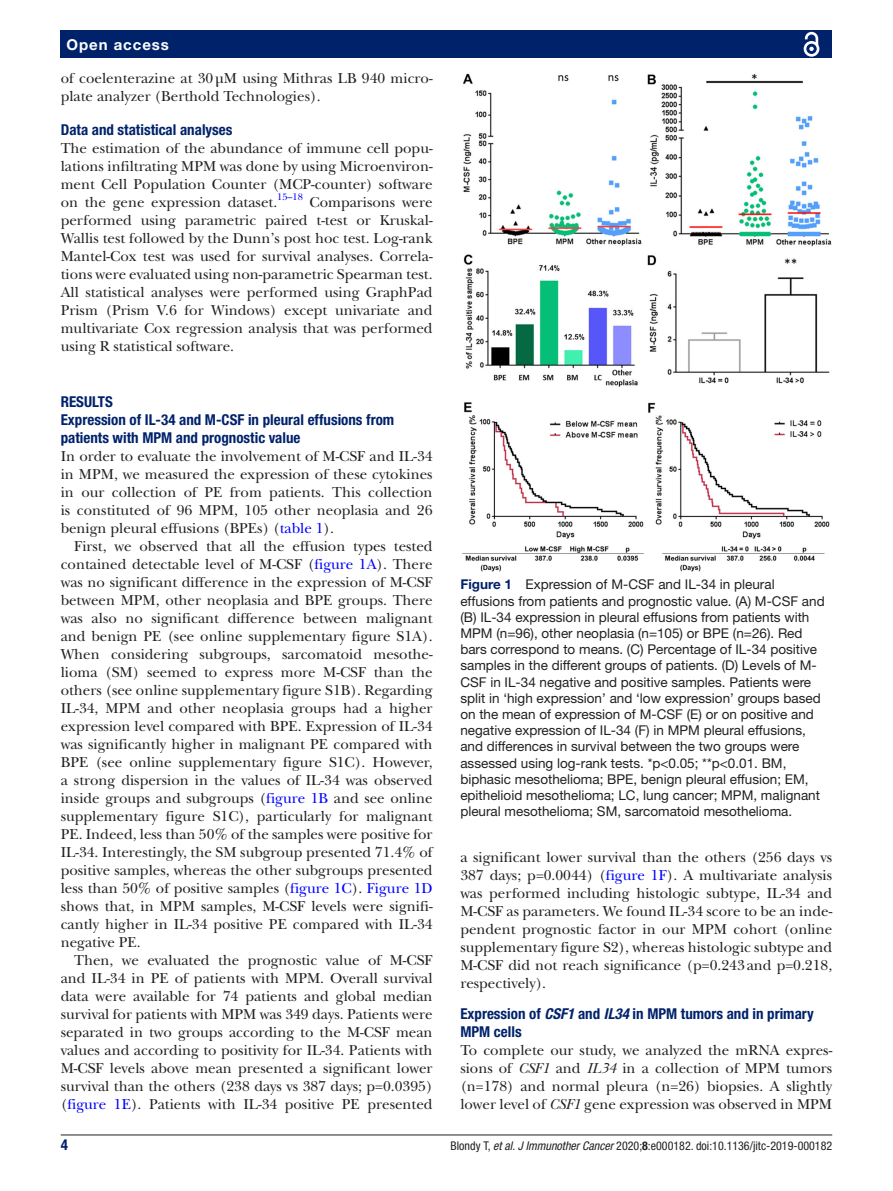
<style>
.page{position:relative;width:893px;height:1191px;background:#fff}
.page>*{position:absolute;margin:0;border:0;box-sizing:border-box;transform-origin:0 0}
.t1{font:15px/18px "New Baskerville";color:#231f20;text-align:justify}
.t2{font:700 condensed 15px/18px "Helvetica Neue LT Std";color:#00226b}
.t3{font:700 15px "Helvetica Neue LT Std";letter-spacing:.065em;color:#fff}
.t4{font:13.5px/16.2px "Helvetica Neue LT Std";color:#231f20}
.t5{font:condensed 12px "Helvetica Neue LT Std";color:#231f20}
.t6{font:9.9px "New Baskerville";color:#00f}
.s1{color:#00f}
.s2{font-weight:700;color:#00226b}
.s3{font-style:italic}
.s4{font-weight:700}
</style>
<div class="page">
<hr style="left:61px;top:1134px;width:771px;height:1px;background:#231f20">
<div style="left:61px;top:31px;width:771px;height:27px;background:#00226b"></div>
<svg style="left:803px;top:31px;width:17px;height:26px"></svg>
<img style="left:462px;top:73px;width:370px;height:498px">
<p class="t3" style="left:66px;top:35px;width:104px">Open access</p>
<p class="t1" style="left:61px;top:69px;width:373px">of coelenterazine at 30µM using Mithras LB 940 micro&shy;plate analyzer (Berthold Technologies).</p>
<p class="t2" style="left:61px;top:120px;width:173px">Data and statistical analyses</p>
<p class="t1" style="left:61px;top:139px;width:373px">The estimation of the abundance of immune cell popu&shy;lations infiltrating MPM was done by using Microenviron&shy;ment Cell Population Counter (MCP-counter) software on the gene expression dataset.</p>
<p class="t6" style="left:277px;top:191px;width:27px">15–18</p>
<p class="t1" style="left:61px;top:193px;width:373px;text-indent:249px">Comparisons were performed using parametric paired t-test or Kruskal-Wallis test followed by the Dunn’s post hoc test. Log-rank Mantel-Cox test was used for survival analyses. Correla&shy;tions were evaluated using non-parametric Spearman test.<br>All statistical analyses were performed using GraphPad Prism (Prism V.6 for Windows) except univariate and multivariate Cox regression analysis that was performed using R statistical software.</p>
<p class="t2" style="left:61px;top:392px;width:335px">Results<br>Expression of IL-34 and M-CSF in pleural effusions from patients with MPM and prognostic value</p>
<p class="t1" style="left:61px;top:447px;width:373px">In order to evaluate the involvement of M-CSF and IL-34 in MPM, we measured the expression of these cytokines in our collection of PE from patients. This collection is constituted of 96 MPM, 105 other neoplasia and 26 benign pleural effusions (BPEs) (<span class="s1">table 1</span>).</p>
<p class="t1" style="left:61px;top:537px;width:373px;text-indent:14px">First, we observed that all the effusion types tested contained detectable level of M-CSF (<span class="s1">figure 1A</span>). There was no significant difference in the expression of M-CSF between MPM, other neoplasia and BPE groups. There was also no significant difference between malignant and benign PE (see online supplementary figure S1A).<br>When considering subgroups, sarcomatoid mesothe&shy;lioma (SM) seemed to express more M-CSF than the others (see online supplementary figure S1B). Regarding IL-34, MPM and other neoplasia groups had a higher expression level compared with BPE. Expression of IL-34 was significantly higher in malignant PE compared with BPE (see online supplementary figure S1C). However, a strong dispersion in the values of IL-34 was observed inside groups and subgroups (<span class="s1">figure 1B</span> and see online supplementary figure S1C), particularly for malignant PE. Indeed, less than 50% of the samples were positive for IL-34. Interestingly, the SM subgroup presented 71.4% of positive samples, whereas the other subgroups presented less than 50% of positive samples (<span class="s1">figure 1C</span>). <span class="s1">Figure 1D </span>shows that, in MPM samples, M-CSF levels were signifi&shy;cantly higher in IL-34 positive PE compared with IL-34 negative PE.</p>
<p class="t1" style="left:61px;top:951px;width:373px;text-indent:14px">Then, we evaluated the prognostic value of M-CSF and IL-34 in PE of patients with MPM. Overall survival data were available for 74 patients and global median survival for patients with MPM was 349 days. Patients were separated in two groups according to the M-CSF mean values and according to positivity for IL-34. Patients with M-CSF levels above mean presented a significant lower survival than the others (238 days vs 387 days; p=0.0395) (<span class="s1">figure 1E</span>). Patients with IL-34 positive PE presented</p>
<p class="t4" style="left:460px;top:576px;width:366px"><span class="s2">Figure 1</span> Expression of M-CSF and IL-34 in pleural effusions from patients and prognostic value. (A) M-CSF and (B) IL-34 expression in pleural effusions from patients with MPM (n=96), other neoplasia (n=105) or BPE (n=26). Red bars correspond to means. (C) Percentage of IL-34 positive samples in the different groups of patients. (D) Levels of M-CSF in IL-34 negative and positive samples. Patients were split in ‘high expression’ and ‘low expression’ groups based on the mean of expression of M-CSF (E) or on positive and negative expression of IL-34 (F) in MPM pleural effusions, and differences in survival between the two groups were assessed using log-rank tests. *p&lt;0.05; **p&lt;0.01. BM, biphasic mesothelioma; BPE, benign pleural effusion; EM, epithelioid mesothelioma; LC, lung cancer; MPM, malignant pleural mesothelioma; SM, sarcomatoid mesothelioma.</p>
<p class="t1" style="left:460px;top:848px;width:373px">a significant lower survival than the others (256 days vs 387 days; p=0.0044) (<span class="s1">figure 1F</span>). A multivariate analysis was performed including histologic subtype, IL-34 and M-CSF as parameters. We found IL-34 score to be an inde&shy;pendent prognostic factor in our MPM cohort (online supplementary figure S2), whereas histologic subtype and M-CSF did not reach significance (p=0.243and p=0.218, respectively).</p>
<p class="t2" style="left:460px;top:1004px;width:355px">Expression of <span class="s3">CSF1</span> and <span class="s3">IL34</span> in MPM tumors and in primary<br>MPM cells</p>
<p class="t1" style="left:460px;top:1041px;width:373px">To complete our study, we analyzed the mRNA expres&shy;sions of <span class="s3">CSF1</span> and <span class="s3">IL34</span> in a collection of MPM tumors (n=178) and normal pleura (n=26) biopsies. A slightly lower level of <span class="s3">CSF1</span> gene expression was observed in MPM</p>
<p class="t2" style="left:61px;top:1135px;width:9px">4</p>
<p class="t5" style="left:450px;top:1138px;width:383px">Blondy T, <span class="s3">et al</span>. <span class="s3">J Immunother Cancer</span> 2020;<span class="s4">8</span>:e000182. doi:10.1136/jitc-2019-000182</p>
</div>
